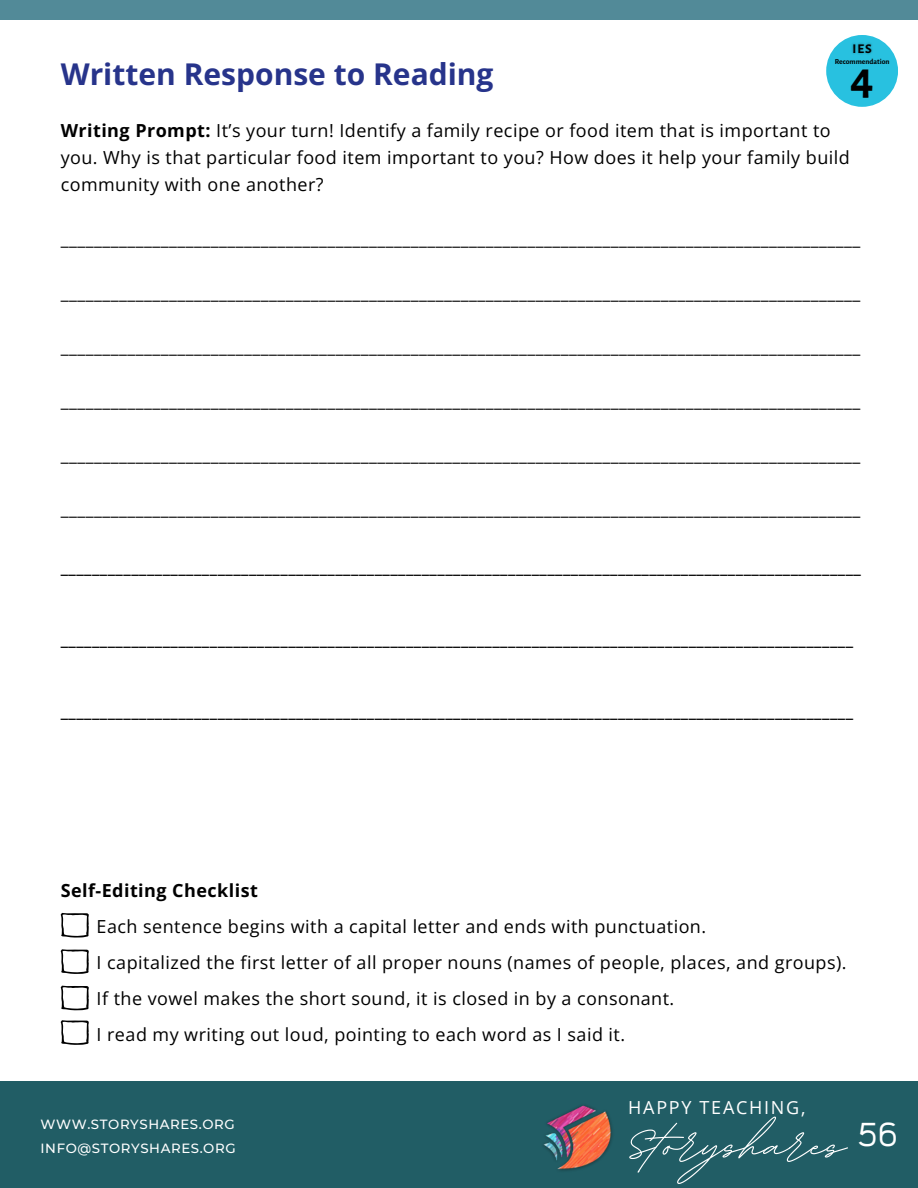
<style>
.page{position:relative;width:918px;height:1188px;background:#fff}
.page>*{position:absolute;margin:0;border:0;box-sizing:border-box;transform-origin:0 0}
.t1{font:700 73.2px "BD Script";color:#fff}
.t2{font:700 46.95px "Alegreya Sans";color:#000}
.t3{font:33.9px "Anka Coder r";color:#fff}
.t4{font:700 30px "Open Sans";color:#27348b}
.t5{font:18px/36px "Open Sans";letter-spacing:.025em;color:#000}
.t6{font:700 18px "Open Sans";color:#000}
.t7{font:18px "Open Sans";letter-spacing:.095em;color:#fff}
.t8{font:500 13.35px "Montserrat";letter-spacing:.045em;color:#fff}
.t9{font:700 13.35px "Alegreya Sans";color:#000}
.t10{font:700 7.65px "Alegreya Sans";color:#000}
.s1{font-weight:700}
</style>
<div class="page">
<div style="left:0;top:0;width:918px;height:20px;background:#528a98"></div>
<div style="left:0;top:1082px;width:918px;height:106px;background:#215d65"></div>
<img style="left:543px;top:1105px;width:69px;height:66px">
<svg style="left:61px;top:913px;width:28px;height:25px"></svg>
<svg style="left:61px;top:949px;width:28px;height:25px"></svg>
<svg style="left:61px;top:986px;width:28px;height:24px"></svg>
<svg style="left:61px;top:1020px;width:28px;height:25px"></svg>
<div style="left:826px;top:35px;width:72px;height:72px;background:#28c1e0;border-radius:50%"></div>
<img style="left:852px;top:43px;width:20px;height:11px">
<p class="t4" style="left:61px;top:53px;width:434px">Written Response to Reading</p>
<p class="t9" style="left:852px;top:42px;width:21px">IES</p>
<p class="t10" style="left:835px;top:57px;width:56px">Recommendation</p>
<p class="t2" style="left:850px;top:56px;width:25px">4</p>
<p class="t5" style="left:61px;top:116px;width:791px;line-height:27px"><span class="s1">Writing Prompt:</span> It’s your turn! Identify a family recipe or food item that is important to you. Why is that particular food item important to you? How does it help your family build community with one another?</p>
<h2 class="t5" style="left:61px;top:220px;width:801px">________________________________________________________________________________________________</h2>
<h6 class="t5" style="left:61px;top:274px;width:801px">________________________________________________________________________________________________</h6>
<h6 class="t5" style="left:61px;top:328px;width:801px">________________________________________________________________________________________________</h6>
<h6 class="t5" style="left:61px;top:382px;width:801px">________________________________________________________________________________________________</h6>
<h6 class="t5" style="left:61px;top:436px;width:801px">________________________________________________________________________________________________</h6>
<h6 class="t5" style="left:61px;top:490px;width:801px">________________________________________________________________________________________________</h6>
<h6 class="t6" style="left:61px;top:554px;width:802px">______________________________________________________________________________________________________</h6>
<h6 class="t6" style="left:61px;top:626px;width:794px">_____________________________________________________________________________________________________</h6>
<h5 class="t6" style="left:61px;top:698px;width:794px">_____________________________________________________________________________________________________</h5>
<h5 class="t5" style="left:97px;top:872px;width:752px;text-indent:-36px"><span class="s1">Self-Editing Checklist<br></span>Each sentence begins with a capital letter and ends with punctuation.<br>I capitalized the first letter of all proper nouns (names of people, places, and groups).<br>If the vowel makes the short sound, it is closed in by a consonant.<br>I read my writing out loud, pointing to each word as I said it.</h5>
<h5 class="t8" style="left:41px;top:1116px;width:196px">WWW.STORYSHARES.ORG</h5>
<h6 class="t8" style="left:41px;top:1141px;width:197px">INFO@STORYSHARES.ORG</h6>
<p class="t7" style="left:628px;top:1095px;width:179px">HAPPY TEACHING,</p>
<h3 class="t1" style="left:627px;top:1096px;width:220px">Storyshares</h3>
<p class="t3" style="left:857px;top:1116px;width:42px">56</p>
</div>
